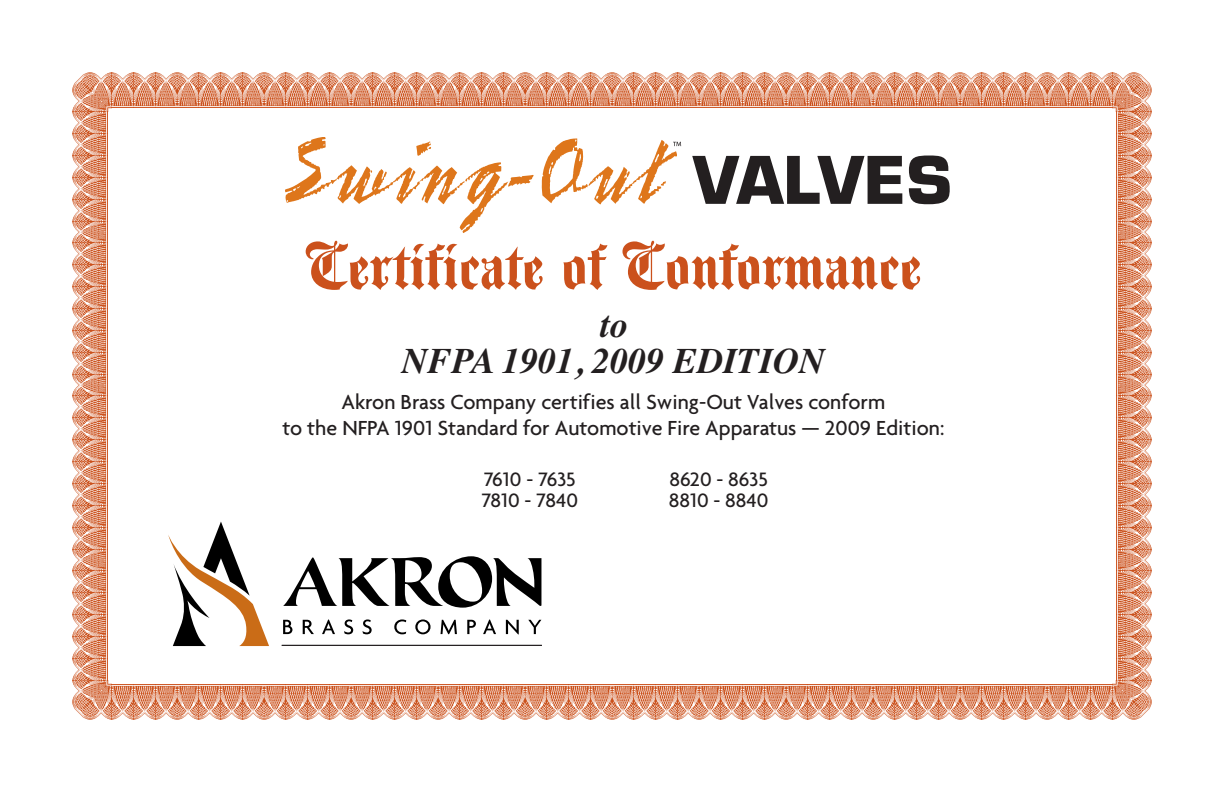
<style>
.page{position:relative;width:1224px;height:792px;background:#fff}
.page>*{position:absolute;margin:0;border:0;box-sizing:border-box;transform-origin:0 0}
.t1{font:72px "Agincourt Plain";color:#cb511c;scale:1.1 1}
.t2{font:italic 700 36px/36px "Times";color:#231f20;text-align:center}
.t3{font:500 22px/26px "Agenda";color:#231f20;text-align:center}
.t4{font:500 21px/21px "Agenda";color:#231f20}
</style>
<div class="page">
<img style="left:72px;top:72px;width:40px;height:40px">
<img style="left:112px;top:72px;width:1000px;height:36px">
<img style="left:1112px;top:72px;width:40px;height:40px">
<img style="left:1116px;top:112px;width:36px;height:568px">
<img style="left:1112px;top:680px;width:40px;height:40px">
<img style="left:112px;top:684px;width:1000px;height:36px">
<img style="left:72px;top:680px;width:40px;height:40px">
<img style="left:72px;top:112px;width:36px;height:568px">
<svg style="left:168px;top:522px;width:101px;height:124px"></svg>
<svg style="left:283px;top:556px;width:258px;height:52px"></svg>
<svg style="left:283px;top:620px;width:9px;height:14px"></svg>
<svg style="left:303px;top:620px;width:11px;height:14px"></svg>
<svg style="left:322px;top:620px;width:13px;height:14px"></svg>
<svg style="left:344px;top:619px;width:9px;height:15px"></svg>
<svg style="left:362px;top:619px;width:10px;height:15px"></svg>
<svg style="left:394px;top:619px;width:12px;height:15px"></svg>
<svg style="left:415px;top:619px;width:16px;height:15px"></svg>
<svg style="left:441px;top:620px;width:16px;height:14px"></svg>
<svg style="left:467px;top:620px;width:9px;height:14px"></svg>
<svg style="left:483px;top:620px;width:13px;height:14px"></svg>
<svg style="left:506px;top:620px;width:13px;height:14px"></svg>
<svg style="left:528px;top:620px;width:13px;height:14px"></svg>
<hr style="left:282px;top:645px;width:260px;height:1px;background:#231f20">
<svg style="left:285px;top:137px;width:249px;height:96px"></svg>
<svg style="left:542px;top:138px;width:139px;height:66px"></svg>
<svg style="left:692px;top:156px;width:210px;height:48px"></svg>
<svg style="left:909px;top:156px;width:41px;height:48px"></svg>
<h1 class="t1" style="left:305px;top:241px;width:562px">Certificate of Conformance</h1>
<h2 class="t2" style="left:402px;top:307px;width:425px">to<br>NFPA 1901, 2009 EDITION</h2>
<p class="t3" style="left:282px;top:389px;width:663px">Akron Brass Company certifies all Swing-Out Valves conform<br>to the NFPA 1901 Standard for Automotive Fire Apparatus — 2009 Edition:</p>
<p class="t4" style="left:481px;top:468px;width:98px">7610 - 7635<br>7810 - 7840</p>
<p class="t4" style="left:669px;top:468px;width:101px">8620 - 8635<br>8810 - 8840</p>
</div>
